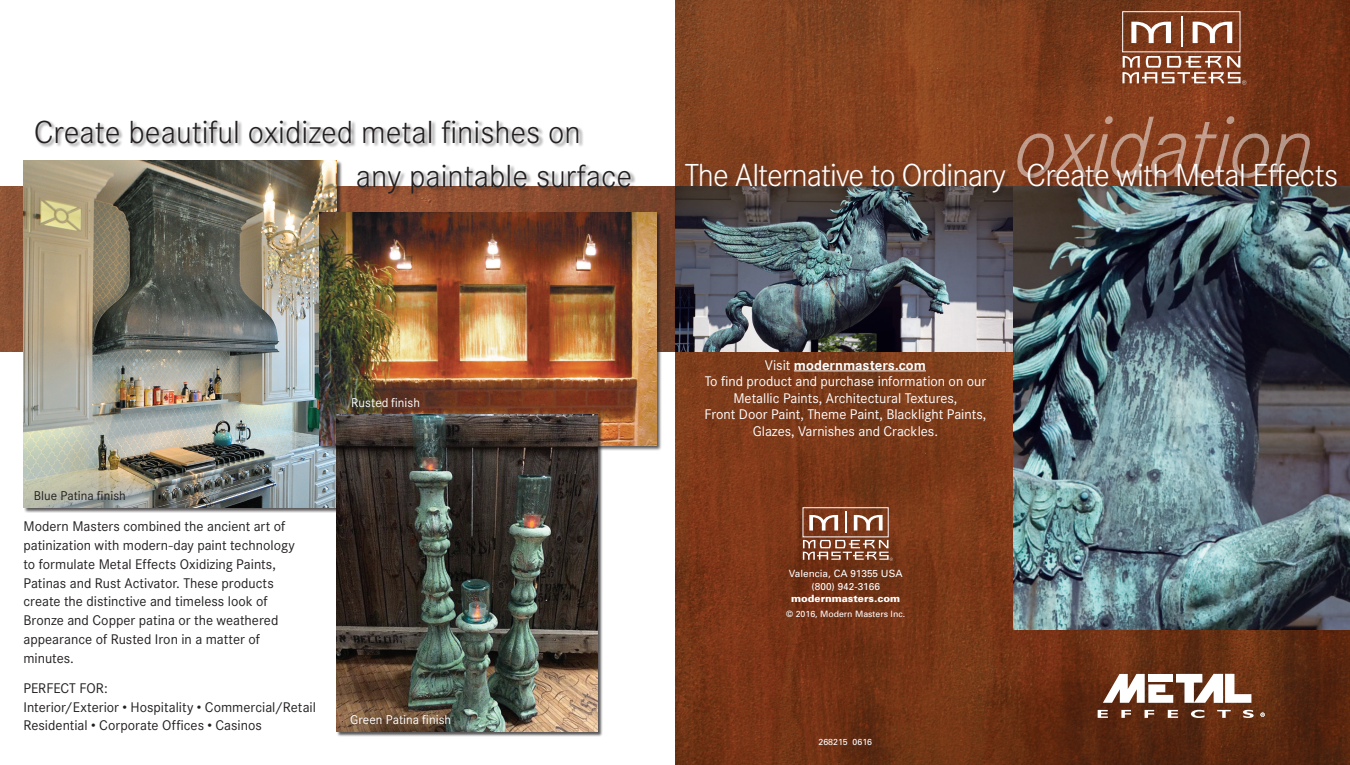
<style>
.page{position:relative;width:1350px;height:765px;background:#fff}
.page>*{position:absolute;margin:0;border:0;box-sizing:border-box;transform-origin:0 0}
.t1{font:italic 300 85px "Corporate SBQ";letter-spacing:-.02em;color:#fff}
.t2{font:300 31.25px "Corporate SBQ";color:#231f20}
.t3{font:300 31.25px "Corporate SBQ";letter-spacing:-.025em;color:#fff}
.t4{font:13.75px/18.8px "Corporate SBQ";color:#231f20}
.t5{font:13.75px/16.5px "Corporate SBQ";color:#fff;text-align:center}
.t6{font:700 13.75px "Corporate SBQ";color:#fff}
.t7{font:12.5px "Corporate SBQ";letter-spacing:.005em;color:#fff}
.t8{font:12.5px "Corporate SBQ";letter-spacing:.005em;color:#231f20}
.t9{font:10px "Univers";color:#fff}
.t10{font:900 10px "Univers";color:#fff}
.t11{font:8.75px "Univers";color:#fff}
.s1{font-weight:400}
</style>
<div class="page">
<img style="left:0;top:186px;width:675px;height:166px">
<img style="left:23px;top:160px;width:314px;height:347px">
<div style="left:320px;top:212px;width:342px;height:239px;background:#231f20;opacity:.75"></div>
<img style="left:320px;top:212px;width:336px;height:234px">
<div style="left:36px;top:120px;width:600px;height:79px;background:#231f20;opacity:.5"></div>
<div style="left:337px;top:414px;width:266px;height:322px;background:#231f20;opacity:.75"></div>
<img style="left:337px;top:414px;width:261px;height:317px">
<img style="left:675px;top:0;width:675px;height:765px">
<img style="left:1013px;top:186px;width:337px;height:444px">
<div style="left:1028px;top:163px;width:314px;height:29px;background:#231f20;opacity:.5"></div>
<hr style="left:794px;top:371px;width:132px;height:1px;background:#fff">
<div style="left:685px;top:163px;width:326px;height:35px;background:#231f20;opacity:.5"></div>
<svg style="left:1103px;top:674px;width:148px;height:29px"></svg>
<div style="left:1148px;top:674px;width:25px;height:8px;background:#fff"></div>
<svg style="left:1098px;top:710px;width:10px;height:8px"></svg>
<svg style="left:1121px;top:710px;width:10px;height:8px"></svg>
<svg style="left:1145px;top:710px;width:9px;height:8px"></svg>
<svg style="left:1168px;top:710px;width:10px;height:8px"></svg>
<svg style="left:1191px;top:710px;width:14px;height:8px"></svg>
<svg style="left:1217px;top:710px;width:14px;height:8px"></svg>
<svg style="left:1243px;top:710px;width:11px;height:8px"></svg>
<svg style="left:1260px;top:713px;width:5px;height:4px"></svg>
<div style="left:1122px;top:11px;width:118px;height:41px;border:1px solid #fff"></div>
<svg style="left:1131px;top:22px;width:40px;height:21px"></svg>
<svg style="left:1193px;top:22px;width:39px;height:21px"></svg>
<hr style="left:1181px;top:17px;width:2px;height:30px;background:#fff">
<svg style="left:1122px;top:56px;width:124px;height:29px;background:#a4705a"></svg>
<div style="left:803px;top:507px;width:86px;height:30px;border:1px solid #fff"></div>
<svg style="left:809px;top:515px;width:29px;height:16px"></svg>
<svg style="left:854px;top:515px;width:29px;height:16px"></svg>
<hr style="left:845px;top:511px;width:2px;height:22px;background:#fff">
<svg style="left:803px;top:540px;width:90px;height:21px;background:#996b56"></svg>
<p class="t2" style="left:34px;top:114px;width:548px">Create beautiful oxidized metal finishes on</p>
<p class="t2" style="left:356px;top:158px;width:278px">any paintable surface</p>
<p class="t3" style="left:685px;top:157px;width:323px">The Alternative to Ordinary</p>
<h1 class="t1" style="left:1014px;top:96px;width:301px">oxidation</h1>
<p class="t3" style="left:1026px;top:157px;width:313px">Create with Metal Effects</p>
<p class="t8" style="left:34px;top:488px;width:94px">Blue Patina finish</p>
<p class="t4" style="left:23px;top:517px;width:273px">Modern Masters combined the ancient art of patinization with modern-day paint technology to formulate Metal Effects Oxidizing Paints, Patinas and Rust Activator. These products create the distinctive and timeless look of Bronze and Copper patina or the weathered appearance of Rusted Iron in a matter of minutes.</p>
<p class="t4" style="left:23px;top:679px;width:86px">PERFECT FOR:</p>
<p class="t4" style="left:23px;top:698px;width:294px">Interior/Exterior • Hospitality • Commercial/Retail<br>Residential • Corporate Offices • Casinos</p>
<p class="t7" style="left:351px;top:395px;width:70px">Rusted finish</p>
<p class="t7" style="left:350px;top:712px;width:103px">Green Patina finish</p>
<p class="t6" style="left:765px;top:356px;width:163px"><span class="s1">Visit</span> modernmasters.com</p>
<p class="t5" style="left:705px;top:373px;width:283px">To find product and purchase information on our<br>Metallic Paints, Architectural Textures,</p>
<p class="t5" style="left:705px;top:406px;width:283px">Front Door Paint, Theme Paint, Blacklight Paints,</p>
<p class="t5" style="left:753px;top:423px;width:187px">Glazes, Varnishes and Crackles.</p>
<p class="t9" style="left:789px;top:567px;width:115px">Valencia, CA 91355 USA</p>
<p class="t9" style="left:812px;top:580px;width:70px">(800) 942-3166</p>
<p class="t10" style="left:791px;top:592px;width:110px">modernmasters.com</p>
<p class="t11" style="left:786px;top:608px;width:120px">© 2016, Modern Masters Inc.</p>
<p class="t11" style="left:819px;top:736px;width:55px">268215 0616</p>
</div>
